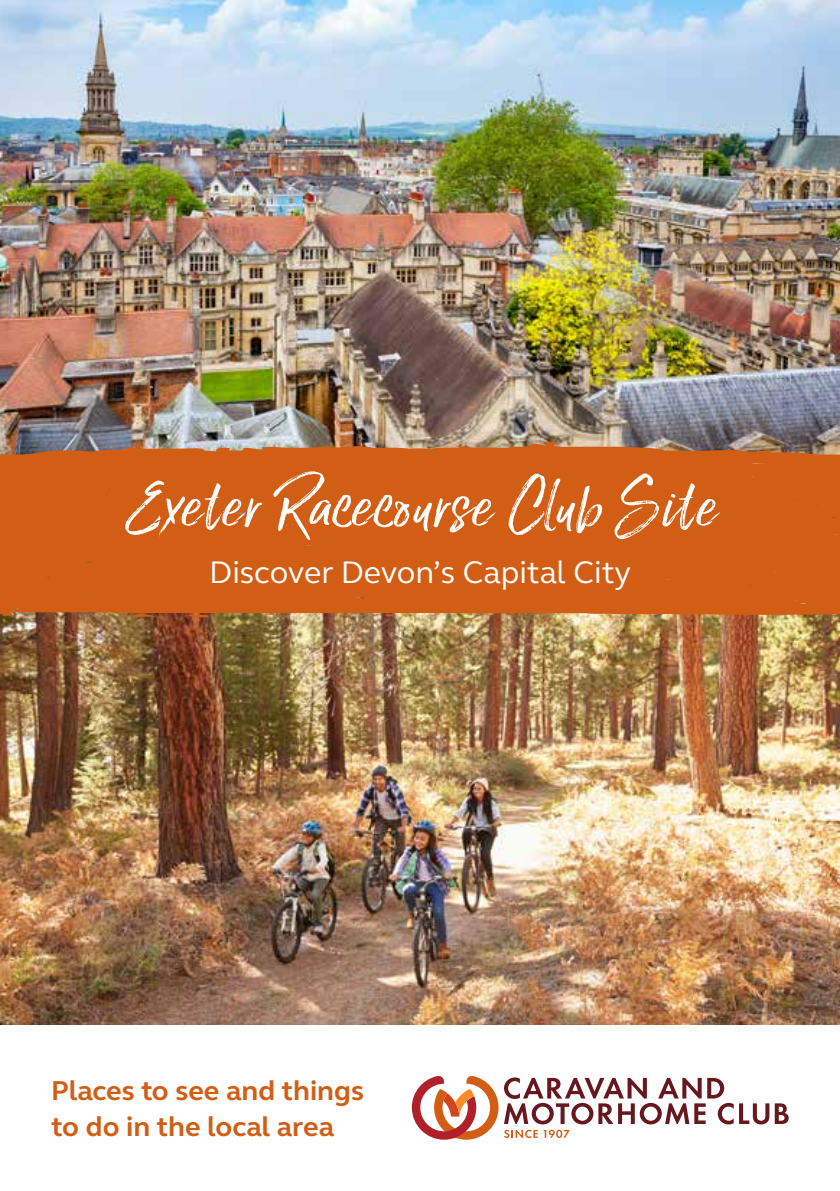
<style>
.page{position:relative;width:840px;height:1191px;background:#fff}
.page>*{position:absolute;margin:0;border:0;box-sizing:border-box;transform-origin:0 0}
.t1{font:76px "Lucky Fellas Win";letter-spacing:.025em;color:#fff}
.t2{font:32px "FS Elliot";color:#fff}
.t3{font:700 28px/36px "FS Elliot";color:#d25e15}
</style>
<div class="page">
<img style="left:0;top:0;width:839px;height:1024px">
<svg style="left:411px;top:1076px;width:377px;height:63px"></svg>
<svg style="left:187px;top:616px;width:23px;height:2px"></svg>
<svg style="left:130px;top:616px;width:25px;height:2px"></svg>
<div style="left:0;top:441px;width:839px;height:175px;background:#d25e15"></div>
<h1 class="t1" style="left:124px;top:457px;width:592px">Exeter Racecourse Club Site</h1>
<p class="t2" style="left:209px;top:550px;width:423px">Discover Devon’s Capital City</p>
<p class="t3" style="left:51px;top:1072px;width:314px">Places to see and things to do in the local area</p>
</div>
